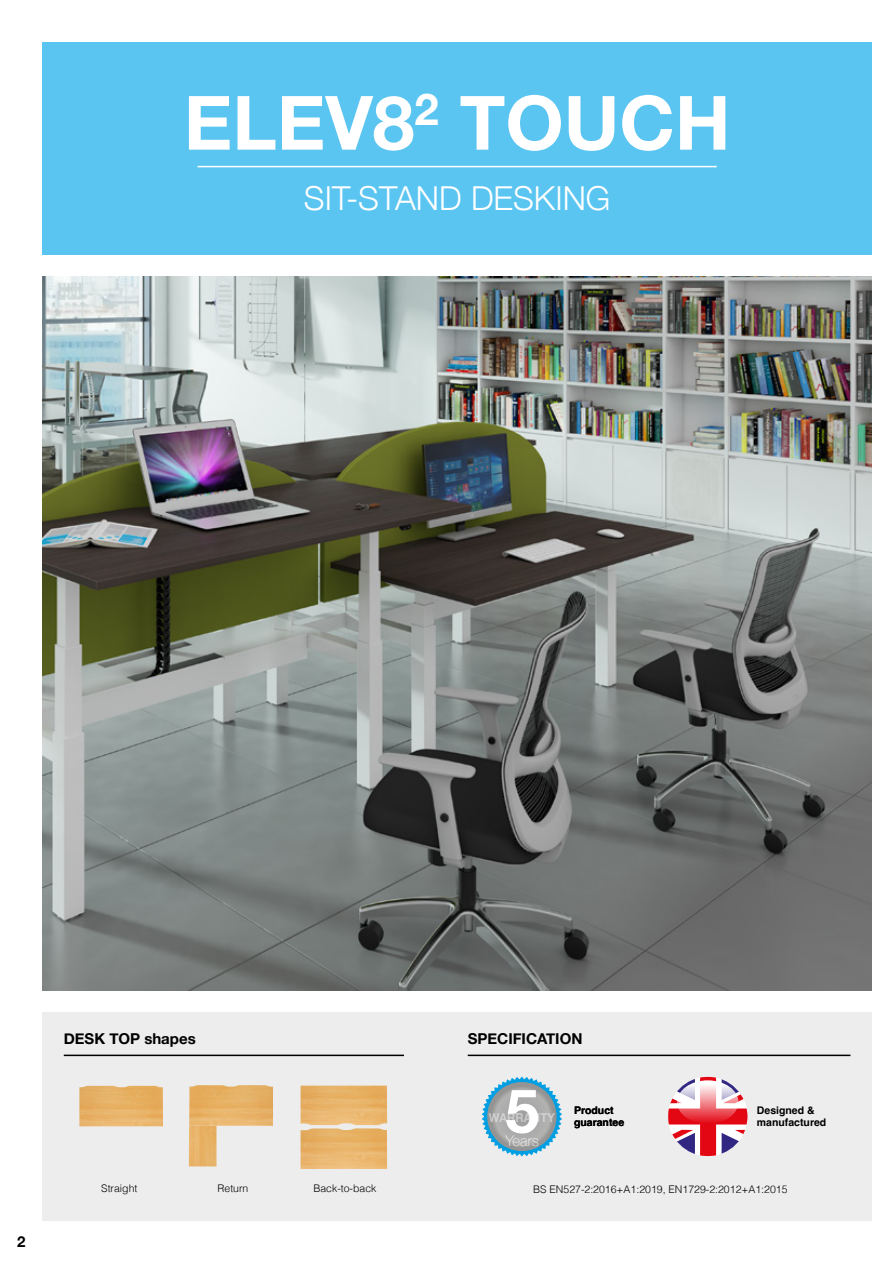
<style>
.page{position:relative;width:893px;height:1263px;background:#fff}
.page>*{position:absolute;margin:0;border:0;box-sizing:border-box;transform-origin:0 0}
.t1{font:700 75px "Helvetica Neue";color:#fff}
.t2{font:700 60.9px "Helvetica Neue";color:#fff}
.t3{font:300 33px "Helvetica Neue";color:#fff}
.t4{font:700 15px "Helvetica Neue";color:#000}
.t5{font:100 14.85px "Helvetica Neue";color:#f6f6f6}
.t6{font:700 12.45px "Helvetica Neue";letter-spacing:.01em;color:#f6f6f6;scale:.91 1}
.t7{font:300 10.5px "Helvetica";color:#000}
.t8{font:700 10.5px/12.6px "Helvetica";color:#000}
</style>
<div class="page">
<div style="left:43px;top:1012px;width:829px;height:208px;background:#ededed"></div>
<img style="left:79px;top:1086px;width:84px;height:40px">
<img style="left:301px;top:1085px;width:86px;height:40px">
<img style="left:301px;top:1128px;width:86px;height:41px">
<img style="left:189px;top:1085px;width:84px;height:41px">
<img style="left:189px;top:1126px;width:27px;height:40px">
<img style="left:43px;top:276px;width:829px;height:715px">
<div style="left:43px;top:43px;width:829px;height:212px;background:#5bc5f2"></div>
<svg style="left:482px;top:1076px;width:80px;height:81px"></svg>
<svg style="left:487px;top:1082px;width:70px;height:69px;background:#a1a4a5"></svg>
<hr style="left:468px;top:1054px;width:382px;height:2px;background:#000">
<hr style="left:64px;top:1054px;width:340px;height:2px;background:#000">
<hr style="left:198px;top:166px;width:519px;height:1px;background:#fff">
<svg style="left:668px;top:1077px;width:79px;height:79px"></svg>
<h1 class="t1" style="left:184px;top:64px;width:548px">ELEV8<sup>2</sup> TOUCH</h1>
<h3 class="t3" style="left:304px;top:171px;width:308px">SIT-STAND DESKING</h3>
<h3 class="t4" style="left:17px;top:1230px;width:10px">2</h3>
<h3 class="t4" style="left:64px;top:1026px;width:133px">DESK TOP shapes</h3>
<h3 class="t4" style="left:468px;top:1026px;width:116px">SPECIFICATION</h3>
<h2 class="t2" style="left:505px;top:1063px;width:35px">5</h2>
<h3 class="t5" style="left:506px;top:1129px;width:35px">Years</h3>
<p class="t6" style="left:489px;top:1107px;width:74px">WARRANTY</p>
<p class="t8" style="left:574px;top:1105px;width:52px">Product guarantee</p>
<p class="t8" style="left:757px;top:1105px;width:71px">Designed &amp; manufactured</p>
<p class="t7" style="left:101px;top:1180px;width:38px">Straight</p>
<p class="t7" style="left:218px;top:1180px;width:32px">Return</p>
<p class="t7" style="left:313px;top:1180px;width:65px">Back-to-back</p>
<p class="t7" style="left:533px;top:1180px;width:256px">BS EN527-2:2016+A1:2019, EN1729-2:2012+A1:2015</p>
</div>
